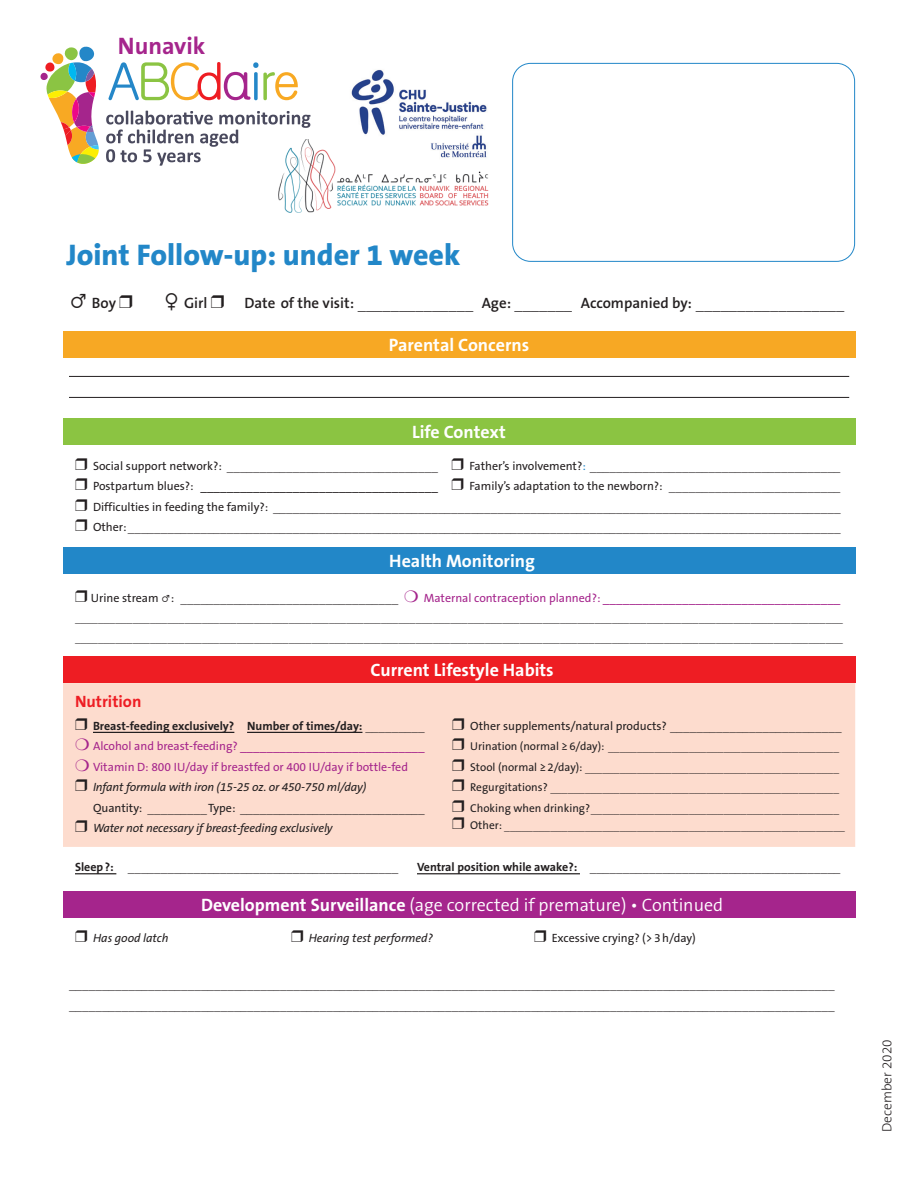
<style>
.page{position:relative;width:918px;height:1188px;background:#fff}
.page>*{position:absolute;margin:0;border:0;box-sizing:border-box;transform-origin:0 0}
.t1{font:800 30px "The Sans B8";color:#2287c8}
.t2{font:700 24px "The Sans B7";color:#a5258c}
.t3{font:700 18px "The Sans B7";color:#fff}
.t4{font:300 18px "The Sans B4";color:#fff}
.t5{font:700 16.5px "The Sans B7";color:#ee1d23}
.t6{font:300 15px "The Sans B3";color:#231f20}
.t7{font:600 15px "The Sans B6";color:#231f20}
.t8{font:300 13.5px "The Sans B3";color:#231f20}
.t9{font:300 12px/20.4px "The Sans B3";color:#231f20}
.t10{font:12px/20.4px "The Sans B5 Plain";color:#a5258c}
.t11{font:12px "The Sans B5 Plain";color:#231f20}
.t12{font:italic 12px "The Sans B5 Plain";letter-spacing:-.01em;color:#231f20}
.t13{font:700 12px "The Sans B7";color:#231f20}
.t14{font:300 10.5px/20.4px "The Sans B3";color:#231f20}
.s1{font-family:"The Sans B6";font-weight:600}
.s2{font-family:"The Sans B5 Plain";font-weight:400}
.s3{font-family:"The Sans B5 Plain";font-weight:400;color:#2287c8}
.s4{font-family:"The Sans B3";font-weight:300}
.s5{color:#231f20}
.s6{font-family:"The Sans B3";font-weight:300;color:#231f20}
.s7{font-style:italic;color:#231f20}
.s8{font-family:"The Sans B5 Plain";font-weight:400;font-size:11.4px}
.s9{font-family:"The Sans B7";font-weight:700}
</style>
<div class="page">
<div style="left:63px;top:331px;width:792px;height:27px;background:#f7a824"></div>
<div style="left:63px;top:418px;width:792px;height:28px;background:#8bc442"></div>
<div style="left:63px;top:547px;width:792px;height:27px;background:#2287c8"></div>
<div style="left:63px;top:656px;width:792px;height:27px;background:#ee1d23"></div>
<div style="left:63px;top:683px;width:792px;height:164px;background:#fddcce"></div>
<div style="left:63px;top:891px;width:792px;height:27px;background:#a5258c"></div>
<hr style="left:69px;top:376px;width:780px;height:1px;background:#231f20">
<hr style="left:69px;top:397px;width:780px;height:1px;background:#231f20">
<hr style="left:93px;top:732px;width:141px;height:1px;background:#231f20">
<hr style="left:247px;top:732px;width:115px;height:1px;background:#231f20">
<hr style="left:75px;top:873px;width:41px;height:1px;background:#231f20">
<hr style="left:417px;top:873px;width:163px;height:1px;background:#231f20">
<div style="left:512px;top:63px;width:343px;height:199px;border:1px solid #2287c8;border-radius:18px"></div>
<svg style="left:109px;top:62px;width:189px;height:38px"></svg>
<svg style="left:41px;top:46px;width:58px;height:118px"></svg>
<svg style="left:106px;top:111px;width:204px;height:55px"></svg>
<img style="left:276px;top:139px;width:213px;height:74px">
<img style="left:346px;top:70px;width:143px;height:92px">
<h2 class="t2" style="left:118px;top:33px;width:89px">Nunavik</h2>
<h1 class="t1" style="left:67px;top:239px;width:395px">Joint Follow-up: under 1 week</h1>
<p class="t7" style="left:69px;top:295px;width:65px">♂ Boy ❒</p>
<p class="t6" style="left:164px;top:295px;width:682px">♀ <span class="s1">Girl</span> ❒ <span class="s1">Date of the visit:</span> ______________ <span class="s1">Age:</span> _______ <span class="s1">Accompanied by:</span> __________________</p>
<h3 class="t3" style="left:389px;top:335px;width:142px">Parental Concerns</h3>
<h3 class="t3" style="left:412px;top:423px;width:95px">Life Context</h3>
<p class="t9" style="left:75px;top:457px;width:767px">❒ <span class="s2">Social support network?:</span> ________________________________ ❒ <span class="s2">Father’s involvement?</span><span class="s3">:</span> ______________________________________</p>
<p class="t11" style="left:75px;top:480px;width:767px">❒ Postpartum blues?: ____________________________________ ❒ Family’s adaptation to the newborn?: <span class="s4">__________________________</span></p>
<p class="t9" style="left:75px;top:497px;width:767px">❒ <span class="s2">Difficulties in feeding the family?:</span> ______________________________________________________________________________________ ❒ <span class="s2">Other:</span>____________________________________________________________________________________________________________</p>
<h3 class="t3" style="left:389px;top:551px;width:147px">Health Monitoring</h3>
<p class="t10" style="left:75px;top:588px;width:767px"><span class="s5">❒ Urine stream</span> <span class="s5">♂:</span> <span class="s6">_________________________________</span> ❍ Maternal contraception planned?: ____________________________________</p>
<p class="t14" style="left:75px;top:609px;width:770px;line-height:19.5px">_____________________________________________________________________________________________________________________________________ _____________________________________________________________________________________________________________________________________</p>
<h3 class="t3" style="left:370px;top:660px;width:185px">Current Lifestyle Habits</h3>
<h3 class="t5" style="left:75px;top:692px;width:68px">Nutrition</h3>
<p class="t13" style="left:75px;top:720px;width:351px">❒ Breast-feeding exclusively? Number of times/day: <span class="s4">_________</span></p>
<p class="t10" style="left:75px;top:737px;width:351px">❍ Alcohol and breast-feeding? ____________________________ ❍ Vitamin D: 800 IU/day if breastfed or 400 IU/day if bottle-fed<br><span class="s5">❒</span> <span class="s7">Infant formula with iron (15-25 oz. or 450-750 ml/day)</span></p>
<p class="t9" style="left:93px;top:798px;width:333px"><span class="s2">Quantity:</span> _________<span class="s2">Type:</span> ____________________________</p>
<p class="t12" style="left:75px;top:822px;width:259px">❒ Water not necessary if breast-feeding exclusively</p>
<p class="t11" style="left:452px;top:720px;width:391px">❒ Other supplements/natural products? <span class="s4">__________________________</span></p>
<p class="t14" style="left:452px;top:737px;width:388px;text-align:justify">❒ <span class="s8">Urination (normal ≥6/day):</span> ________________________________________ ❒ <span class="s8">Stool (normal ≥2/day):</span> ____________________________________________ ❒ <span class="s8">Regurgitations?</span> __________________________________________________ ❒ <span class="s8">Choking when drinking?</span>___________________________________________</p>
<p class="t14" style="left:452px;top:816px;width:394px">❒ <span class="s8">Other:</span> ___________________________________________________________</p>
<p class="t9" style="left:75px;top:858px;width:325px"><span class="s9">Sleep?:</span> _________________________________________</p>
<p class="t9" style="left:417px;top:858px;width:425px"><span class="s9">Ventral position while awake?:</span> ______________________________________</p>
<h3 class="t4" style="left:201px;top:895px;width:524px"><span class="s9">Development Surveillance</span> (age corrected if premature) • Continued</h3>
<p class="t12" style="left:75px;top:932px;width:95px">❒ Has good latch</p>
<p class="t12" style="left:291px;top:932px;width:143px">❒ Hearing test performed?</p>
<p class="t11" style="left:534px;top:932px;width:163px">❒ Excessive crying? (&gt;3h/day)</p>
<p class="t9" style="left:69px;top:975px;width:767px">____________________________________________________________________________________________________________________ ____________________________________________________________________________________________________________________</p>
<p class="t8" style="left:880px;top:1132px;width:94px;rotate:-90deg">December 2020</p>
</div>
